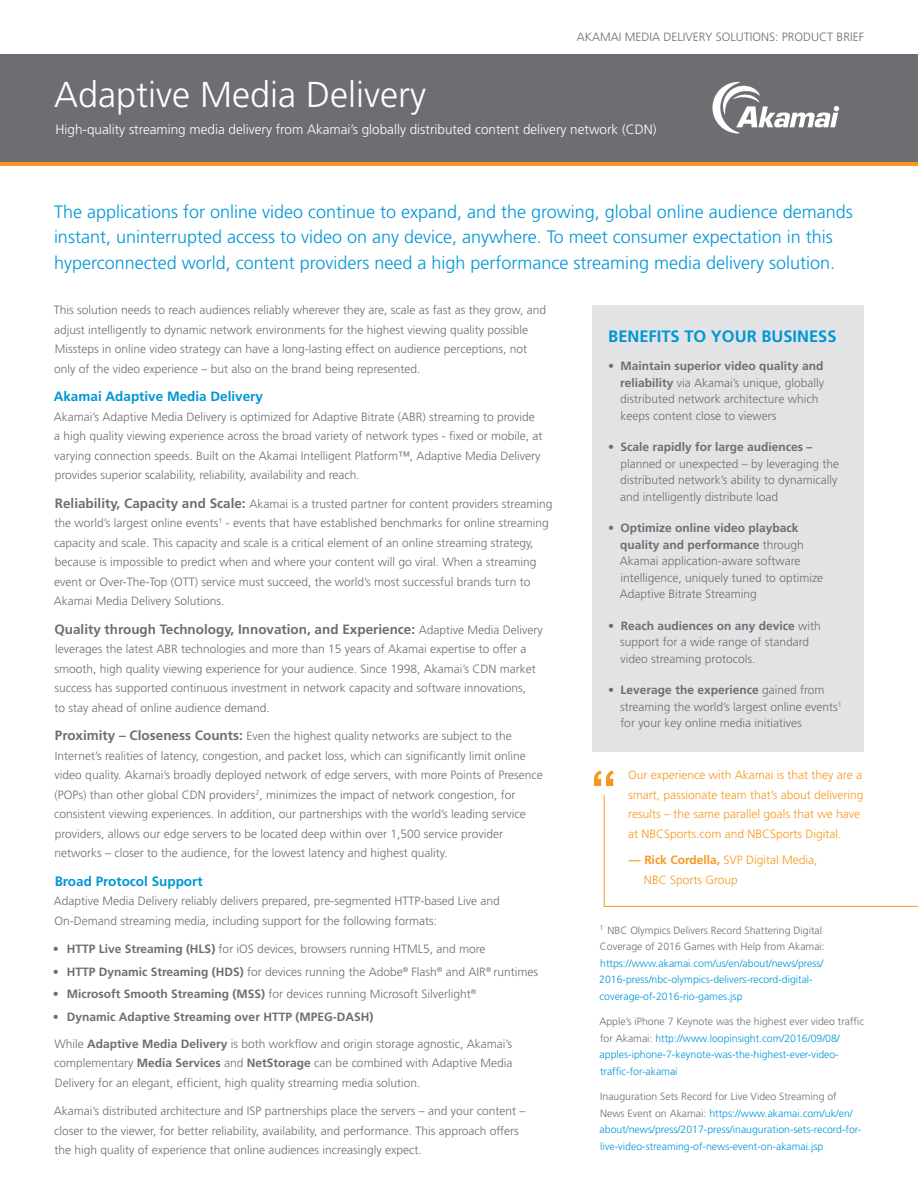
<style>
.page{position:relative;width:918px;height:1188px;background:#fff}
.page>*{position:absolute;margin:0;border:0;box-sizing:border-box;transform-origin:0 0}
.t1{font:300 36px "Frutiger";color:#fff}
.t2{font:300 18px/25.5px "Frutiger";color:#0096d6}
.t3{font:700 16.5px "Frutiger";color:#0096d6}
.t4{font:300 13.5px "Frutiger LT Std";color:#fff}
.t5{font:700 13.5px "Frutiger";color:#6d6e71}
.t6{font:700 13.5px "Frutiger";color:#0096d6}
.t7{font:300 12px/19.5px "Frutiger";color:#6d6e71}
.t8{font:300 12px/19.5px "Frutiger";color:#f8971d}
.t9{font:700 12px "Frutiger";color:#6d6e71}
.t10{font:300 10.5px/16.5px "Frutiger";color:#0096d6}
.t11{font:300 10.5px/16.5px "Frutiger";color:#6d6e71}
.s1{font-weight:700;font-size:13.5px}
.s2{font-weight:300;font-size:12px}
.s3{font-weight:700}
.s4{color:#6d6e71}
</style>
<div class="page">
<div style="left:0;top:54px;width:918px;height:108px;background:#6d6e71"></div>
<div style="left:592px;top:305px;width:272px;height:447px;background:#e2e3e4"></div>
<hr style="left:0;top:162px;width:918px;height:3px;background:#f8971d">
<svg style="left:712px;top:82px;width:127px;height:52px"></svg>
<svg style="left:603px;top:795px;width:315px;height:112px"></svg>
<svg style="left:594px;top:770px;width:20px;height:16px"></svg>
<p class="t7" style="left:577px;top:28px;width:289px">AKAMAI MEDIA DELIVERY SOLUTIONS: PRODUCT BRIEF</p>
<h1 class="t1" style="left:54px;top:74px;width:373px">Adaptive Media Delivery</h1>
<p class="t4" style="left:56px;top:122px;width:603px">High-quality streaming media delivery from Akamai’s globally distributed content delivery network (CDN)</p>
<p class="t2" style="left:54px;top:199px;width:800px">The applications for online video continue to expand, and the growing, global online audience demands instant, uninterrupted access to video on any device, anywhere. To meet consumer expectation in this hyperconnected world, content providers need a high performance streaming media delivery solution.</p>
<p class="t7" style="left:54px;top:300px;width:494px">This solution needs to reach audiences reliably wherever they are, scale as fast as they grow, and adjust intelligently to dynamic network environments for the highest viewing quality possible Missteps in online video strategy can have a long-lasting effect on audience perceptions, not only of the video experience – but also on the brand being represented.</p>
<p class="t6" style="left:54px;top:388px;width:211px">Akamai Adaptive Media Delivery</p>
<p class="t7" style="left:54px;top:407px;width:490px">Akamai’s Adaptive Media Delivery is optimized for Adaptive Bitrate (ABR) streaming to provide a high quality viewing experience across the broad variety of network types - fixed or mobile, at varying connection speeds. Built on the Akamai Intelligent Platform™, Adaptive Media Delivery provides superior scalability, reliability, availability and reach.</p>
<p class="t7" style="left:54px;top:494px;width:500px"><span class="s1">Reliability, Capacity and Scale:</span> Akamai is a trusted partner for content providers streaming the world’s largest online events<sup>1</sup> - events that have established benchmarks for online streaming capacity and scale. This capacity and scale is a critical element of an online streaming strategy, because is impossible to predict when and where your content will go viral. When a streaming event or Over-The-Top (OTT) service must succeed, the world’s most successful brands turn to Akamai Media Delivery Solutions.</p>
<p class="t5" style="left:54px;top:621px;width:490px">Quality through Technology, Innovation, and Experience: <span class="s2">Adaptive Media Delivery</span></p>
<p class="t7" style="left:54px;top:639px;width:483px">leverages the latest ABR technologies and more than 15 years of Akamai expertise to offer a smooth, high quality viewing experience for your audience. Since 1998, Akamai’s CDN market success has supported continuous investment in network capacity and software innovations, to stay ahead of online audience demand.</p>
<p class="t7" style="left:54px;top:726px;width:490px"><span class="s1">Proximity – Closeness Counts:</span> Even the highest quality networks are subject to the Internet’s realities of latency, congestion, and packet loss, which can significantly limit online video quality. Akamai’s broadly deployed network of edge servers, with more Points of Presence (POPs) than other global CDN providers<sup>2</sup>, minimizes the impact of network congestion, for consistent viewing experiences. In addition, our partnerships with the world’s leading service providers, allows our edge servers to be located deep within over 1,500 service provider networks – closer to the audience, for the lowest latency and highest quality.</p>
<p class="t6" style="left:55px;top:873px;width:150px">Broad Protocol Support</p>
<p class="t7" style="left:54px;top:891px;width:447px">Adaptive Media Delivery reliably delivers prepared, pre-segmented HTTP-based Live and<br>On-Demand streaming media, including support for the following formats:</p>
<p class="t7" style="left:53px;top:939px;width:434px"><span class="s3">• HTTP Live Streaming (HLS)</span> for iOS devices, browsers running HTML5, and more</p>
<p class="t7" style="left:53px;top:962px;width:487px"><span class="s3">• HTTP Dynamic Streaming (HDS)</span> for devices running the Adobe<sup>®</sup> Flash<sup>®</sup> and AIR<sup>®</sup> runtimes</p>
<p class="t7" style="left:53px;top:984px;width:425px"><span class="s3">• Microsoft Smooth Streaming (MSS)</span> for devices running Microsoft Silverlight<sup>®</sup></p>
<p class="t9" style="left:53px;top:1009px;width:322px">• Dynamic Adaptive Streaming over HTTP (MPEG-DASH)</p>
<p class="t7" style="left:54px;top:1034px;width:460px;text-align:justify">While <span class="s3">Adaptive Media Delivery</span> is both workflow and origin storage agnostic, Akamai’s complementary <span class="s3">Media Services</span> and <span class="s3">NetStorage</span> can be combined with Adaptive Media Delivery for an elegant, efficient, high quality streaming media solution.</p>
<p class="t7" style="left:54px;top:1101px;width:473px">Akamai’s distributed architecture and ISP partnerships place the servers – and your content – closer to the viewer, for better reliability, availability, and performance. This approach offers the high quality of experience that online audiences increasingly expect.</p>
<h3 class="t3" style="left:608px;top:327px;width:230px">BENEFITS TO YOUR BUSINESS</h3>
<p class="t7" style="left:620px;top:358px;width:205px;line-height:16.5px;text-indent:-12px"><span class="s3">• Maintain superior video quality and reliability</span> via Akamai’s unique, globally distributed network architecture which keeps content close to viewers</p>
<p class="t9" style="left:608px;top:440px;width:206px">• Scale rapidly for large audiences –</p>
<p class="t7" style="left:620px;top:456px;width:221px;line-height:16.5px">planned or unexpected – by leveraging the distributed network’s ability to dynamically and intelligently distribute load</p>
<p class="t7" style="left:620px;top:520px;width:205px;line-height:16.5px;text-indent:-11px"><span class="s3">• Optimize online video playback quality and performance</span> through Akamai application-aware software intelligence, uniquely tuned to optimize Adaptive Bitrate Streaming</p>
<p class="t7" style="left:620px;top:618px;width:202px;line-height:16.5px;text-indent:-12px"><span class="s3">• Reach audiences on any device</span> with support for a wide range of standard video streaming protocols.</p>
<p class="t7" style="left:620px;top:682px;width:223px;line-height:16.5px;text-indent:-12px"><span class="s3">• Leverage the experience</span> gained from streaming the world’s largest online events<sup>1 </sup>for your key online media initiatives</p>
<p class="t8" style="left:628px;top:766px;width:237px">Our experience with Akamai is that they are a smart, passionate team that’s about delivering results – the same parallel goals that we have at NBCSports.com and NBCSports Digital.</p>
<p class="t8" style="left:644px;top:850px;width:175px;text-indent:-15px"><span class="s3">— Rick Cordella,</span> SVP Digital Media,<br>NBC Sports Group</p>
<p class="t11" style="left:599px;top:922px;width:227px"><sup>1</sup> NBC Olympics Delivers Record Shattering Digital<br>Coverage of 2016 Games with Help from Akamai:</p>
<p class="t10" style="left:599px;top:955px;width:226px">https://www.akamai.com/us/en/about/news/press/<br>2016-press/nbc-olympics-delivers-record-digital&shy;coverage-of-2016-rio-games.jsp</p>
<p class="t10" style="left:599px;top:1014px;width:266px"><span class="s4">Apple’s iPhone 7 Keynote was the highest ever video traffic for Akamai:</span> http://www.loopinsight.com/2016/09/08/ apples-iphone-7-keynote-was-the-highest-ever-video&shy;traffic-for-akamai</p>
<p class="t10" style="left:600px;top:1089px;width:263px"><span class="s4">Inauguration Sets Record for Live Video Streaming of News Event on Akamai:</span> https://www.akamai.com/uk/en/ about/news/press/2017-press/inauguration-sets-record-for&shy;live-video-streaming-of-news-event-on-akamai.jsp</p>
</div>
